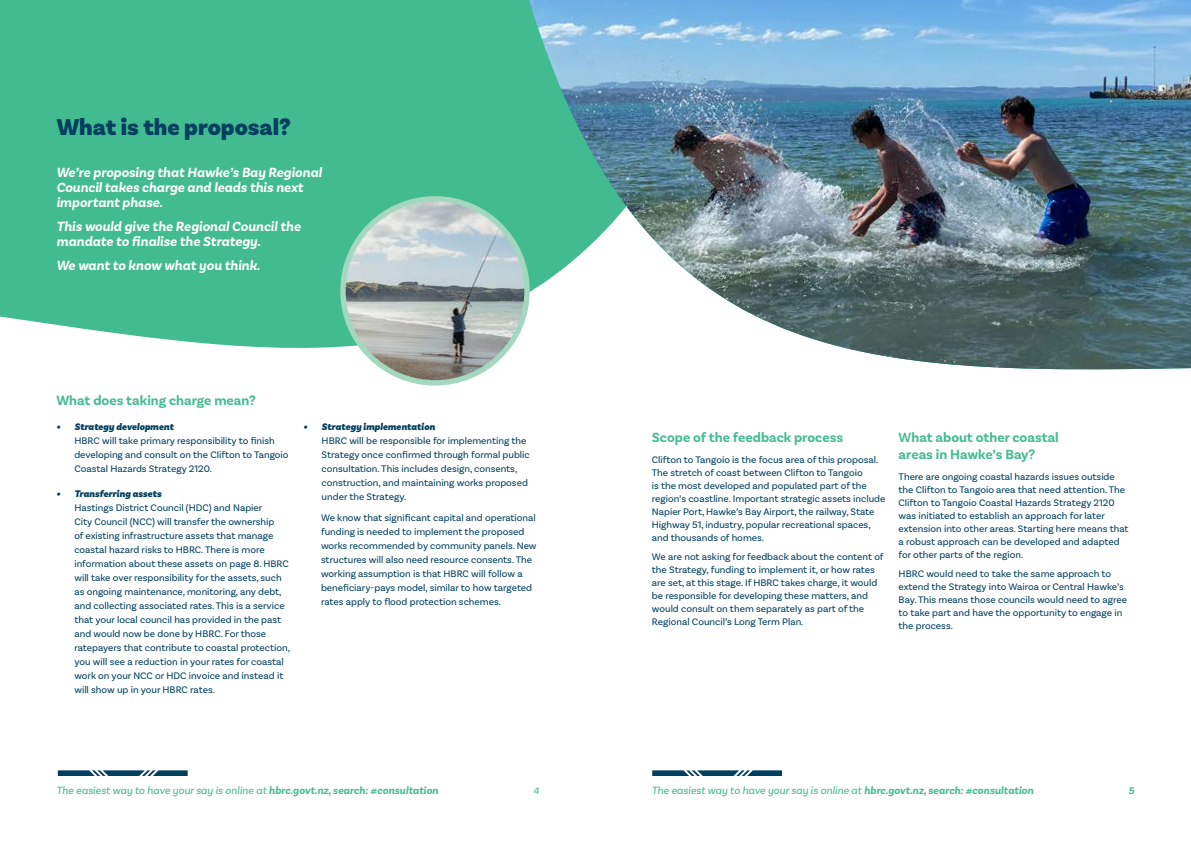
<style>
.page{position:relative;width:1191px;height:842px;background:#fff}
.page>*{position:absolute;margin:0;border:0;box-sizing:border-box;transform-origin:0 0}
.t1{font:900 24px "Basic Sans";color:#003f5f}
.t2{font:italic 700 14px/15px "Basic Sans";color:#fff}
.t3{font:700 14px/16.8px "Basic Sans";color:#43bb90}
.t4{font:italic 11px "Basic Sans";color:#43bb90}
.t5{font:10px/14px "Basic Sans";color:#003f5f}
.t6{font:italic 900 10px "Basic Sans";color:#003f5f}
.t7{font:italic 10px "Basic Sans";color:#43bb90}
.s1{font-weight:600}
.s2{font-weight:700}
</style>
<div class="page">
<svg style="left:0;top:0;width:503px;height:380px;background:#55c19a"></svg>
<svg style="left:503px;top:0;width:26px;height:357px;background:#53c099"></svg>
<img style="left:529px;top:0;width:662px;height:370px">
<img style="left:343px;top:199px;width:184px;height:184px;border-radius:92px">
<div style="left:340px;top:196px;width:190px;height:190px;border:5px solid #a4d7c0;border-radius:50%"></div>
<svg style="left:58px;top:770px;width:130px;height:6px"></svg>
<svg style="left:652px;top:770px;width:130px;height:6px"></svg>
<h1 class="t1" style="left:57px;top:112px;width:236px">What is the proposal?</h1>
<h2 class="t2" style="left:56px;top:165px;width:267px">We’re proposing that Hawke’s Bay Regional<br>Council takes charge and leads this next important phase.</h2>
<h2 class="t2" style="left:56px;top:219px;width:246px">This would give the Regional Council the mandate to finalise the Strategy.</h2>
<h2 class="t2" style="left:56px;top:258px;width:205px">We want to know what you think.</h2>
<h2 class="t3" style="left:56px;top:392px;width:201px">What does taking charge mean?</h2>
<p class="t6" style="left:56px;top:421px;width:119px">• Strategy development</p>
<p class="t5" style="left:74px;top:434px;width:216px">HBRC will take primary responsibility to finish developing and consult on the Clifton to Tangoio<br>Coastal Hazards Strategy 2120.</p>
<p class="t6" style="left:56px;top:488px;width:107px">• Transferring assets</p>
<p class="t5" style="left:74px;top:501px;width:217px">Hastings District Council (HDC) and Napier<br>City Council (NCC) will transfer the ownership<br>of existing infrastructure assets that manage coastal hazard risks to HBRC. There is more information about these assets on page 8. HBRC will take over responsibility for the assets, such as ongoing maintenance, monitoring, any debt, and collecting associated rates. This is a service that your local council has provided in the past and would now be done by HBRC. For those ratepayers that contribute to coastal protection, you will see a reduction in your rates for coastal work on your NCC or HDC invoice and instead it will show up in your HBRC rates.</p>
<p class="t6" style="left:303px;top:420px;width:133px">• Strategy implementation</p>
<p class="t5" style="left:321px;top:433px;width:210px">HBRC will be responsible for implementing the Strategy once confirmed through formal public consultation. This includes design, consents, construction, and maintaining works proposed under the Strategy.</p>
<p class="t5" style="left:321px;top:510px;width:217px">We know that significant capital and operational funding is needed to implement the proposed works recommended by community panels. New structures will also need resource consents. The working assumption is that HBRC will follow a beneficiary-pays model, similar to how targeted rates apply to flood protection schemes.</p>
<h2 class="t3" style="left:652px;top:429px;width:193px">Scope of the feedback process</h2>
<p class="t5" style="left:652px;top:453px;width:235px;line-height:13px">Clifton to Tangoio is the focus area of this proposal.<br>The stretch of coast between Clifton to Tangoio<br>is the most developed and populated part of the region’s coastline. Important strategic assets include Napier Port, Hawke’s Bay Airport, the railway, State Highway 51, industry, popular recreational spaces, and thousands of homes.</p>
<p class="t5" style="left:652px;top:550px;width:233px;line-height:13px">We are not asking for feedback about the content of the Strategy, funding to implement it, or how rates are set, at this stage. If HBRC takes charge, it would be responsible for developing these matters, and would consult on them separately as part of the Regional Council’s Long Term Plan.</p>
<h2 class="t3" style="left:898px;top:429px;width:162px"><span class="s1">W</span>hat about other coastal areas in Hawke’s Bay<span class="s1">?</span></h2>
<p class="t5" style="left:898px;top:470px;width:231px;line-height:13px">There are ongoing coastal hazards issues outside the Clifton to Tangoio area that need attention. The Clifton to Tangoio Coastal Hazards Strategy 2120 was initiated to establish an approach for later extension into other areas. Starting here means that a robust approach can be developed and adapted for other parts of the region.</p>
<p class="t5" style="left:898px;top:567px;width:230px;line-height:13px">HBRC would need to take the same approach to extend the Strategy into Wairoa or Central Hawke’s Bay. This means those councils would need to agree to take part and have the opportunity to engage in the process.</p>
<p class="t4" style="left:57px;top:784px;width:383px">The easiest way to have your say is online at <span class="s2">hbrc.govt.nz, search: #consultation</span></p>
<p class="t7" style="left:533px;top:785px;width:7px">4</p>
<p class="t4" style="left:651px;top:784px;width:383px">The easiest way to have your say is online at <span class="s2">hbrc.govt.nz, search: #consultation</span></p>
<p class="t7" style="left:1128px;top:785px;width:7px">5</p>
</div>
